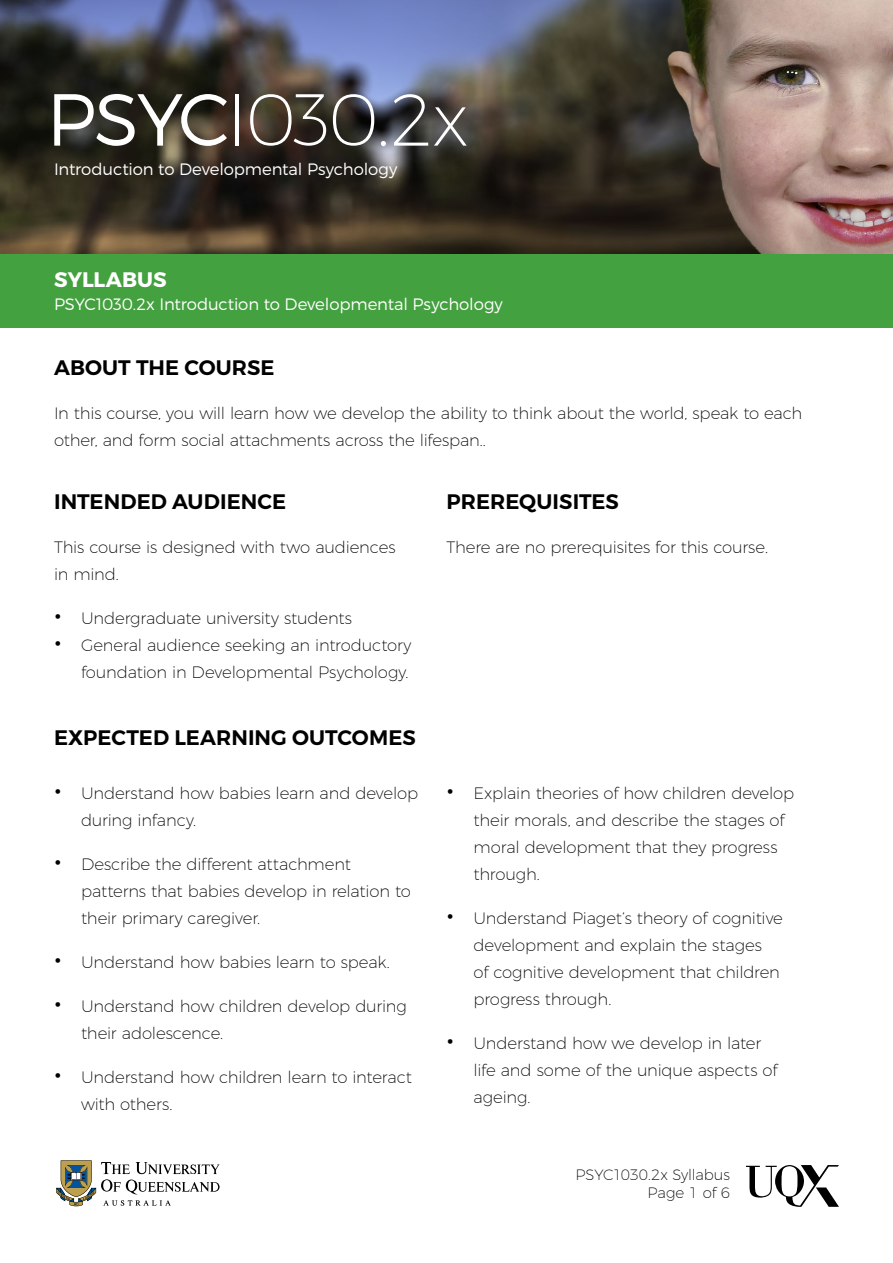
<style>
.page{position:relative;width:893px;height:1263px;background:#fff}
.page>*{position:absolute;margin:0;border:0;box-sizing:border-box;transform-origin:0 0}
.t1{font:200 73.5px "Montserrat";letter-spacing:-.025em;color:#fff}
.Headings{font:600 21px "Montserrat";color:#000}
.t2{font:700 21px "Montserrat";color:#fff}
.bullet_points{font:200 16.5px/27px "Montserrat";letter-spacing:-.01em;color:#000}
.t3{font:300 16.5px "Montserrat";letter-spacing:-.01em;color:#fff}
.t4{font:200 15px/18px "Montserrat";letter-spacing:-.01em;color:#000;text-align:right}
.s1{font-weight:300}
.s2{font-family:"Helvetica Neue";font-weight:400;font-size:21px}
</style>
<div class="page">
<div style="left:0;top:254px;width:893px;height:74px;background:#44a13f"></div>
<img style="left:0;top:0;width:893px;height:254px">
<svg style="left:56px;top:1160px;width:164px;height:46px"></svg>
<svg style="left:747px;top:1165px;width:92px;height:42px"></svg>
<p class="t1" style="left:46px;top:75px;width:424px"><span class="s1">PSYC</span>I030.2x</p>
<p class="t3" style="left:54px;top:159px;width:345px">Introduction to Developmental Psychology</p>
<p class="t2" style="left:54px;top:267px;width:114px">SYLLABUS</p>
<p class="t3" style="left:54px;top:294px;width:450px">PSYC1030.2x Introduction to Developmental Psychology</p>
<p class="Headings" style="left:54px;top:354px;width:222px">ABOUT THE COURSE</p>
<p class="bullet_points" style="left:54px;top:398px;width:750px">In this course, you will learn how we develop the ability to think about the world, speak to each other, and form social attachments across the lifespan..</p>
<p class="Headings" style="left:54px;top:488px;width:234px">INTENDED AUDIENCE</p>
<p class="bullet_points" style="left:54px;top:532px;width:343px">This course is designed with two audiences in mind.</p>
<p class="bullet_points" style="left:54px;top:603px;width:300px"><span class="s2">•</span> Undergraduate university students</p>
<p class="bullet_points" style="left:54px;top:630px;width:359px;text-align:right"><span class="s2">•</span> General audience seeking an introductory foundation in Developmental Psychology.</p>
<p class="Headings" style="left:54px;top:724px;width:363px">EXPECTED LEARNING OUTCOMES</p>
<p class="bullet_points" style="left:81px;top:778px;width:339px;text-indent:-27px"><span class="s2">•</span> Understand how babies learn and develop during infancy.</p>
<p class="bullet_points" style="left:81px;top:849px;width:331px;text-indent:-27px"><span class="s2">•</span> Describe the different attachment patterns that babies develop in relation to their primary caregiver.</p>
<p class="bullet_points" style="left:54px;top:947px;width:337px"><span class="s2">•</span> Understand how babies learn to speak.</p>
<p class="bullet_points" style="left:81px;top:991px;width:327px;text-indent:-27px"><span class="s2">•</span> Understand how children develop during their adolescence.</p>
<p class="bullet_points" style="left:81px;top:1062px;width:333px;text-indent:-27px"><span class="s2">•</span> Understand how children learn to interact with others.</p>
<p class="Headings" style="left:447px;top:488px;width:174px">PREREQUISITES</p>
<p class="bullet_points" style="left:446px;top:532px;width:323px">There are no prerequisites for this course.</p>
<p class="bullet_points" style="left:473px;top:778px;width:322px;text-indent:-27px"><span class="s2">•</span> Explain theories of how children develop their morals, and describe the stages of moral development that they progress through.</p>
<p class="bullet_points" style="left:473px;top:903px;width:311px;text-indent:-27px"><span class="s2">•</span> Understand Piaget’s theory of cognitive development and explain the stages<br>of cognitive development that children progress through.</p>
<p class="bullet_points" style="left:473px;top:1028px;width:306px;text-indent:-27px"><span class="s2">•</span> Understand how we develop in later life and some of the unique aspects of ageing.</p>
<p class="t4" style="left:576px;top:1164px;width:156px">PSYC1030.2x Syllabus<br>Page 1 of 6</p>
</div>
